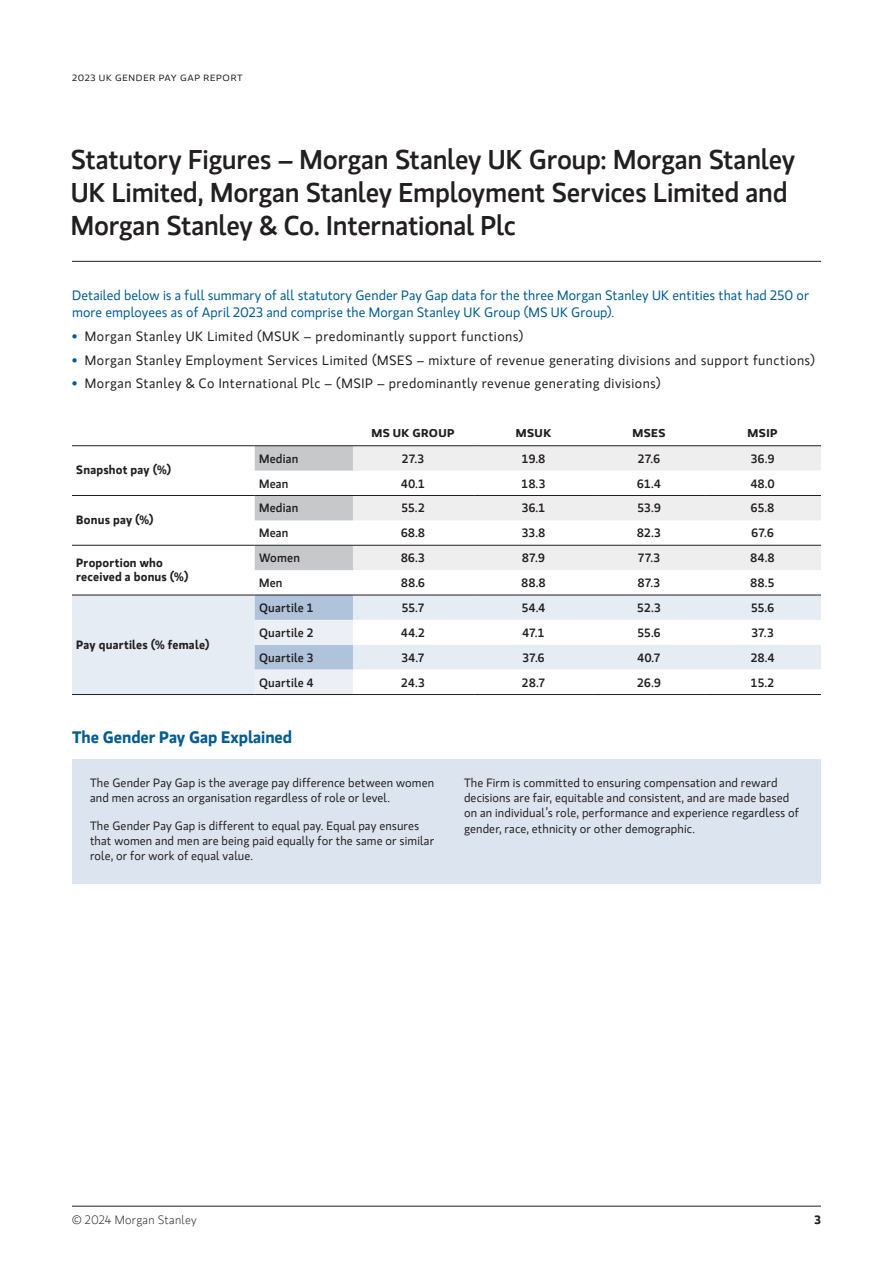
<style>
.page{position:relative;width:893px;height:1263px;background:#fff}
.page>*{position:absolute;margin:0;border:0;box-sizing:border-box;transform-origin:0 0}
.Title__18{font:500 27px/33px "MS Gloriola II Std";letter-spacing:-.01em;color:#231f20}
.Subtitle_Bold__13{font:700 16.5px "MS Gloriola II Std";letter-spacing:-.005em;color:#005c91}
.t1{font:13.5px "MS Gloriola II Std";letter-spacing:.035em;color:#231f20}
.Body{font:13.5px/16.5px "MS Gloriola II Std";letter-spacing:.005em;color:#005c91}
.Sidebar_Paragraph{font:12px/15px "MS Gloriola II Std";letter-spacing:.01em;color:#231f20}
.Table_Data{font:500 12px "MS Gloriola II Std";letter-spacing:.02em;color:#231f20}
.Table_Data_ID{font:700 12px/13.5px "MS Gloriola II Std";letter-spacing:.015em;color:#231f20}
.Legal_Line{font:300 12px "MS Gloriola II Std";letter-spacing:.02em;color:#231f20}
.Table_Header_Light_Blue{font:700 11.25px "MS Gloriola II Std";letter-spacing:.035em;color:#231f20;scale:1.1 1}
.Page_Header{font:9px "MS Gloriola II Std";letter-spacing:.065em;color:#231f20;scale:1.1 1}
.s1{font-weight:700;color:#005c91}
</style>
<div class="page">
<svg style="left:255px;top:446px;width:98px;height:124px"></svg>
<svg style="left:353px;top:446px;width:468px;height:124px;fill:#eeeeef"></svg>
<div style="left:72px;top:596px;width:183px;height:98px;background:#e6ecf4"></div>
<svg style="left:255px;top:596px;width:566px;height:98px"></svg>
<hr style="left:72px;top:694px;width:183px;height:1px;background:#231f20">
<hr style="left:255px;top:694px;width:98px;height:1px;background:#231f20">
<hr style="left:353px;top:694px;width:122px;height:1px;background:#231f20">
<hr style="left:475px;top:694px;width:119px;height:1px;background:#231f20">
<hr style="left:594px;top:694px;width:112px;height:1px;background:#231f20">
<hr style="left:706px;top:694px;width:115px;height:1px;background:#231f20">
<hr style="left:72px;top:445px;width:183px;height:1px;background:#231f20">
<hr style="left:255px;top:445px;width:98px;height:1px;background:#231f20">
<hr style="left:353px;top:445px;width:122px;height:1px;background:#231f20">
<hr style="left:475px;top:445px;width:119px;height:1px;background:#231f20">
<hr style="left:594px;top:445px;width:112px;height:1px;background:#231f20">
<hr style="left:706px;top:445px;width:115px;height:1px;background:#231f20">
<hr style="left:72px;top:495px;width:183px;height:1px;background:#231f20">
<hr style="left:255px;top:495px;width:98px;height:1px;background:#231f20">
<hr style="left:353px;top:495px;width:122px;height:1px;background:#231f20">
<hr style="left:475px;top:495px;width:119px;height:1px;background:#231f20">
<hr style="left:594px;top:495px;width:112px;height:1px;background:#231f20">
<hr style="left:706px;top:495px;width:115px;height:1px;background:#231f20">
<hr style="left:72px;top:545px;width:183px;height:1px;background:#231f20">
<hr style="left:255px;top:545px;width:98px;height:1px;background:#231f20">
<hr style="left:353px;top:545px;width:122px;height:1px;background:#231f20">
<hr style="left:475px;top:545px;width:119px;height:1px;background:#231f20">
<hr style="left:594px;top:545px;width:112px;height:1px;background:#231f20">
<hr style="left:706px;top:545px;width:115px;height:1px;background:#231f20">
<hr style="left:72px;top:595px;width:183px;height:1px;background:#231f20">
<hr style="left:255px;top:595px;width:98px;height:1px;background:#231f20">
<hr style="left:353px;top:595px;width:122px;height:1px;background:#231f20">
<hr style="left:475px;top:595px;width:119px;height:1px;background:#231f20">
<hr style="left:594px;top:595px;width:112px;height:1px;background:#231f20">
<hr style="left:706px;top:595px;width:115px;height:1px;background:#231f20">
<hr style="left:72px;top:261px;width:749px;height:1px;background:#231f20">
<hr style="left:72px;top:1206px;width:749px;height:1px;background:#231f20">
<div style="left:72px;top:759px;width:749px;height:125px;background:#dce5ef"></div>
<p class="Page_Header" style="left:72px;top:72px;width:157px">2023 UK GENDER PAY GAP REPORT</p>
<p class="Title__18" style="left:71px;top:142px;width:726px">Statutory Figures – Morgan Stanley UK Group: Morgan Stanley<br>UK Limited, Morgan Stanley Employment Services Limited and<br>Morgan Stanley &amp; Co. International Plc</p>
<p class="Body" style="left:72px;top:287px;width:738px">Detailed below is a full summary of all statutory Gender Pay Gap data for the three Morgan Stanley UK entities that had 250 or more employees as of April 2023 and comprise the Morgan Stanley UK Group (MS UK Group).</p>
<p class="t1" style="left:72px;top:327px;width:453px"><span class="s1">•</span> Morgan Stanley UK Limited (MSUK – predominantly support functions)</p>
<p class="t1" style="left:72px;top:351px;width:745px"><span class="s1">•</span> Morgan Stanley Employment Services Limited (MSES – mixture of revenue generating divisions and support functions)</p>
<p class="t1" style="left:72px;top:375px;width:590px"><span class="s1">•</span> Morgan Stanley &amp; Co International Plc – (MSIP – predominantly revenue generating divisions)</p>
<p class="Table_Header_Light_Blue" style="left:371px;top:425px;width:77px">MS UK GROUP</p>
<p class="Table_Header_Light_Blue" style="left:516px;top:425px;width:34px">MSUK</p>
<p class="Table_Header_Light_Blue" style="left:632px;top:425px;width:32px">MSES</p>
<p class="Table_Header_Light_Blue" style="left:748px;top:425px;width:29px">MSIP</p>
<p class="Table_Data_ID" style="left:76px;top:463px;width:97px">Snapshot pay (%)</p>
<p class="Table_Data" style="left:259px;top:450px;width:41px">Median</p>
<p class="Table_Data" style="left:402px;top:450px;width:24px">27.3</p>
<p class="Table_Data" style="left:522px;top:450px;width:25px">19.8</p>
<p class="Table_Data" style="left:638px;top:450px;width:24px">27.6</p>
<p class="Table_Data" style="left:751px;top:450px;width:25px">36.9</p>
<p class="Table_Data" style="left:259px;top:475px;width:31px">Mean</p>
<p class="Table_Data" style="left:401px;top:475px;width:25px">40.1</p>
<p class="Table_Data" style="left:522px;top:475px;width:25px">18.3</p>
<p class="Table_Data" style="left:637px;top:475px;width:25px">61.4</p>
<p class="Table_Data" style="left:751px;top:475px;width:25px">48.0</p>
<p class="Table_Data_ID" style="left:76px;top:513px;width:79px">Bonus pay (%)</p>
<p class="Table_Data_ID" style="left:76px;top:556px;width:114px">Proportion who received a bonus (%)</p>
<p class="Table_Data_ID" style="left:76px;top:637px;width:135px">Pay quartiles (% female)</p>
<p class="Table_Data" style="left:259px;top:500px;width:41px">Median</p>
<p class="Table_Data" style="left:401px;top:500px;width:25px">55.2</p>
<p class="Table_Data" style="left:522px;top:500px;width:25px">36.1</p>
<p class="Table_Data" style="left:637px;top:500px;width:25px">53.9</p>
<p class="Table_Data" style="left:751px;top:500px;width:25px">65.8</p>
<p class="Table_Data" style="left:259px;top:525px;width:31px">Mean</p>
<p class="Table_Data" style="left:401px;top:525px;width:25px">68.8</p>
<p class="Table_Data" style="left:522px;top:525px;width:25px">33.8</p>
<p class="Table_Data" style="left:637px;top:525px;width:25px">82.3</p>
<p class="Table_Data" style="left:751px;top:525px;width:24px">67.6</p>
<p class="Table_Data" style="left:259px;top:550px;width:43px">Women</p>
<p class="Table_Data" style="left:401px;top:550px;width:25px">86.3</p>
<p class="Table_Data" style="left:522px;top:550px;width:24px">87.9</p>
<p class="Table_Data" style="left:638px;top:550px;width:24px">77.3</p>
<p class="Table_Data" style="left:751px;top:550px;width:25px">84.8</p>
<p class="Table_Data" style="left:259px;top:574px;width:25px">Men</p>
<p class="Table_Data" style="left:401px;top:574px;width:25px">88.6</p>
<p class="Table_Data" style="left:521px;top:574px;width:25px">88.8</p>
<p class="Table_Data" style="left:638px;top:574px;width:24px">87.3</p>
<p class="Table_Data" style="left:751px;top:574px;width:25px">88.5</p>
<p class="Table_Data" style="left:259px;top:599px;width:56px">Quartile 1</p>
<p class="Table_Data" style="left:402px;top:599px;width:24px">55.7</p>
<p class="Table_Data" style="left:522px;top:599px;width:25px">54.4</p>
<p class="Table_Data" style="left:637px;top:599px;width:25px">52.3</p>
<p class="Table_Data" style="left:751px;top:599px;width:25px">55.6</p>
<p class="Table_Data" style="left:259px;top:624px;width:56px">Quartile 2</p>
<p class="Table_Data" style="left:401px;top:624px;width:25px">44.2</p>
<p class="Table_Data" style="left:522px;top:624px;width:24px">47.1</p>
<p class="Table_Data" style="left:637px;top:624px;width:25px">55.6</p>
<p class="Table_Data" style="left:751px;top:624px;width:24px">37.3</p>
<p class="Table_Data" style="left:259px;top:649px;width:56px">Quartile 3</p>
<p class="Table_Data" style="left:401px;top:649px;width:25px">34.7</p>
<p class="Table_Data" style="left:522px;top:649px;width:24px">37.6</p>
<p class="Table_Data" style="left:637px;top:649px;width:25px">40.7</p>
<p class="Table_Data" style="left:751px;top:649px;width:25px">28.4</p>
<p class="Table_Data" style="left:259px;top:674px;width:56px">Quartile 4</p>
<p class="Table_Data" style="left:401px;top:674px;width:25px">24.3</p>
<p class="Table_Data" style="left:522px;top:674px;width:25px">28.7</p>
<p class="Table_Data" style="left:637px;top:674px;width:25px">26.9</p>
<p class="Table_Data" style="left:751px;top:674px;width:25px">15.2</p>
<p class="Subtitle_Bold__13" style="left:72px;top:725px;width:222px">The Gender Pay Gap Explained</p>
<p class="Sidebar_Paragraph" style="left:90px;top:774px;width:346px">The Gender Pay Gap is the average pay difference between women and men across an organisation regardless of role or level.</p>
<p class="Sidebar_Paragraph" style="left:90px;top:818px;width:346px">The Gender Pay Gap is different to equal pay. Equal pay ensures that women and men are being paid equally for the same or similar role, or for work of equal value.</p>
<p class="Sidebar_Paragraph" style="left:464px;top:774px;width:337px">The Firm is committed to ensuring compensation and reward decisions are fair, equitable and consistent, and are made based on an individual’s role, performance and experience regardless of</p>
<p class="Sidebar_Paragraph" style="left:464px;top:821px;width:232px">gender, race, ethnicity or other demographic.</p>
<p class="Legal_Line" style="left:72px;top:1212px;width:126px">© 2024 Morgan Stanley</p>
<p class="Table_Data_ID" style="left:814px;top:1213px;width:8px">3</p>
</div>
